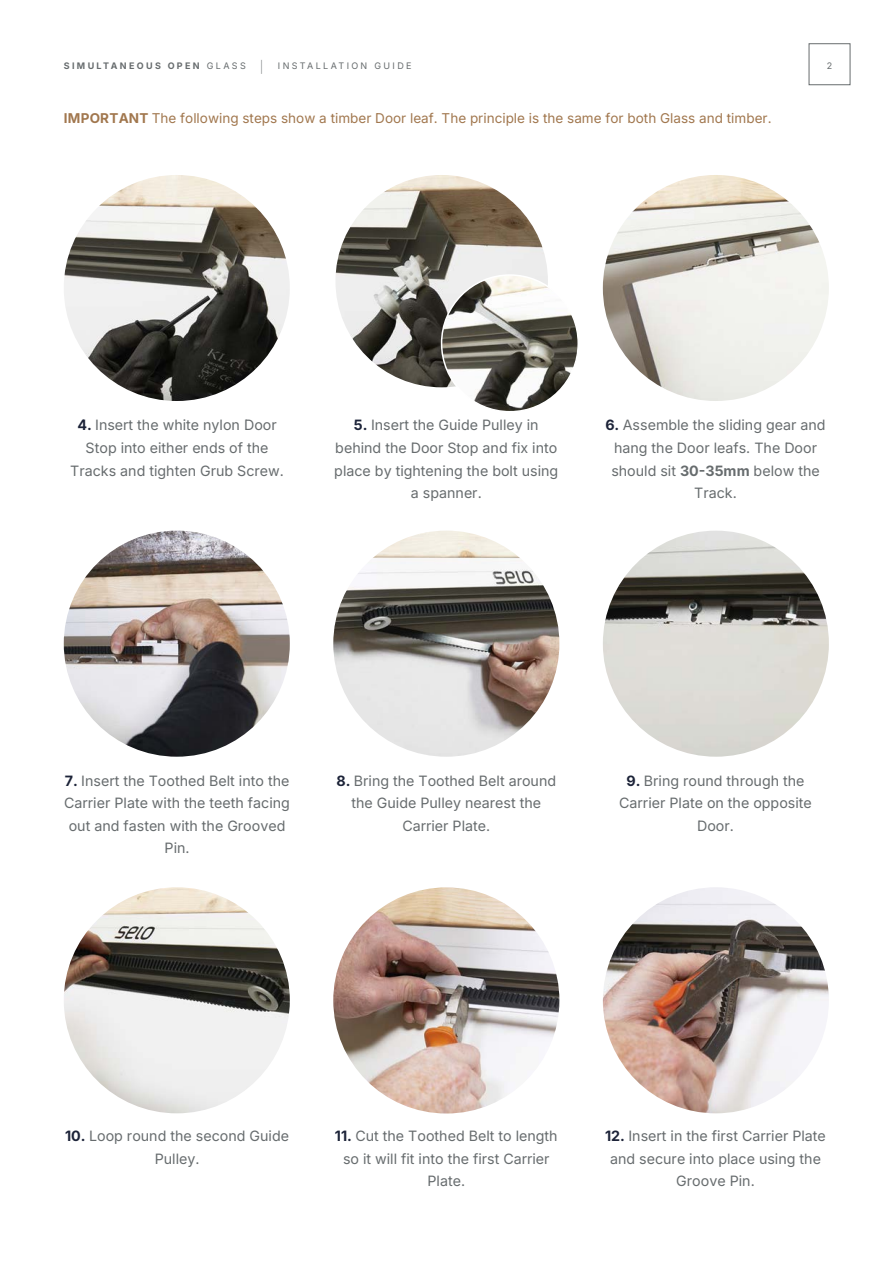
<style>
.page{position:relative;width:893px;height:1263px;background:#fff}
.page>*{position:absolute;margin:0;border:0;box-sizing:border-box;transform-origin:0 0}
.t1{font:14.25px/22.5px "Inter";color:#676c6e;text-align:center}
.t2{font:13.5px "Inter";color:#a1774e}
.t3{font:700 9px "Inter";letter-spacing:.26em;color:#676c6e}
.t4{font:9px "Inter";letter-spacing:.26em;color:#676c6e}
.s1{font-weight:400}
.s2{font-family:"Montserrat";font-weight:200;font-size:15px}
.s3{font-weight:700}
.s4{font-weight:700;color:#1c2338}
</style>
<div class="page">
<img style="left:333px;top:887px;width:226px;height:226px;border-radius:113px">
<img style="left:603px;top:887px;width:226px;height:226px;border-radius:113px">
<img style="left:64px;top:887px;width:226px;height:226px;border-radius:113px">
<img style="left:333px;top:531px;width:226px;height:226px;border-radius:113px">
<img style="left:603px;top:531px;width:226px;height:226px;border-radius:113px">
<img style="left:64px;top:531px;width:226px;height:226px;border-radius:113px">
<img style="left:603px;top:175px;width:226px;height:226px;border-radius:113px">
<img style="left:64px;top:175px;width:226px;height:226px;border-radius:113px">
<img style="left:335px;top:175px;width:213px;height:212px;border-radius:106px">
<img style="left:442px;top:275px;width:136px;height:137px;border-radius:68px">
<p class="t3" style="left:64px;top:59px;width:201px">SIMULTANEOUS OPEN <span class="s1">GLASS</span> <span class="s2">|</span></p>
<p class="t4" style="left:278px;top:59px;width:135px">INSTALLATION GUIDE</p>
<p class="t4" style="left:827px;top:59px;width:7px">2</p>
<p class="t2" style="left:64px;top:108px;width:709px"><span class="s3">IMPORTANT</span> The following steps show a timber Door leaf. The principle is the same for both Glass and timber.</p>
<p class="t1" style="left:70px;top:414px;width:215px"><span class="s4">4.</span> Insert the white nylon Door<br>Stop into either ends of the<br>Tracks and tighten Grub Screw.</p>
<p class="t1" style="left:334px;top:414px;width:225px"><span class="s4">5.</span> Insert the Guide Pulley in behind the Door Stop and fix into place by tightening the bolt using a spanner.</p>
<p class="t1" style="left:605px;top:414px;width:222px"><span class="s4">6.</span> Assemble the sliding gear and hang the Door leafs. The Door should sit <span class="s3">30-35mm</span> below the<br>Track.</p>
<p class="t1" style="left:64px;top:769px;width:227px"><span class="s4">7.</span> Insert the Toothed Belt into the<br>Carrier Plate with the teeth facing out and fasten with the Grooved<br>Pin.</p>
<p class="t1" style="left:336px;top:769px;width:221px"><span class="s4">8.</span> Bring the Toothed Belt around the Guide Pulley nearest the<br>Carrier Plate.</p>
<p class="t1" style="left:619px;top:769px;width:194px"><span class="s4">9.</span> Bring round through the<br>Carrier Plate on the opposite<br>Door.</p>
<p class="t1" style="left:65px;top:1124px;width:225px"><span class="s4">10.</span> Loop round the second Guide<br>Pulley.</p>
<p class="t1" style="left:335px;top:1124px;width:224px"><span class="s4">11.</span> Cut the Toothed Belt to length so it will fit into the first Carrier<br>Plate.</p>
<p class="t1" style="left:605px;top:1124px;width:222px"><span class="s4">12.</span> Insert in the first Carrier Plate and secure into place using the<br>Groove Pin.</p>
</div>
